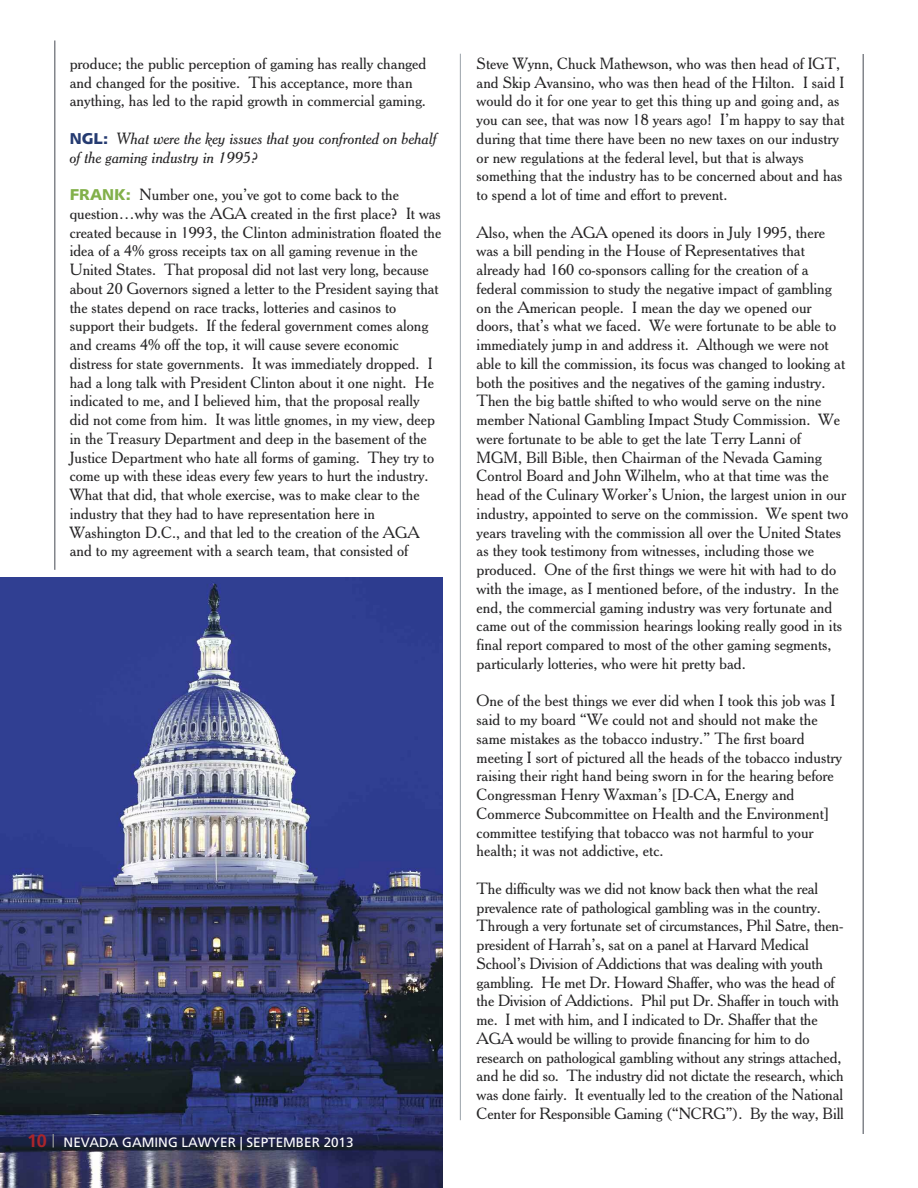
<style>
.page{position:relative;width:918px;height:1188px;background:#fff}
.page>*{position:absolute;margin:0;border:0;box-sizing:border-box;transform-origin:0 0}
.t1{font:15.75px/18.8px "Cheltenham BT";color:#272627}
.t2{font:italic 15.75px/18.8px "Cheltenham BT";color:#272627}
.t3{font:13.5px "Frutiger";color:#fff}
.s1{font-family:"Humanist 531 BT Black A";font-style:normal;color:#253b71}
.s2{font-family:"Humanist 531 BT Black A";color:#82b04a}
.s3{font-weight:700;font-size:18px;color:#ac262a}
</style>
<div class="page">
<hr style="left:54px;top:40px;width:2px;height:530px;background:#82858b">
<hr style="left:460px;top:54px;width:1px;height:1066px;background:#9aa2a9">
<img style="left:0;top:578px;width:443px;height:610px">
<hr style="left:862px;top:54px;width:2px;height:1080px;background:#82858b">
<svg style="left:52px;top:1134px;width:2px;height:14px"></svg>
<p class="t1" style="left:70px;top:54px;width:358px">produce; the public perception of gaming has really changed and changed for the positive. This acceptance, more than anything, has led to the rapid growth in commercial gaming.</p>
<p class="t2" style="left:70px;top:129px;width:368px"><span class="s1">NGL:</span> What were the key issues that you confronted on behalf of the gaming industry in 1995?</p>
<p class="t1" style="left:70px;top:185px;width:373px"><span class="s2">FRANK:</span> Number one, you’ve got to come back to the question…why was the AGA created in the first place? It was created because in 1993, the Clinton administration floated the idea of a 4% gross receipts tax on all gaming revenue in the United States. That proposal did not last very long, because about 20 Governors signed a letter to the President saying that the states depend on race tracks, lotteries and casinos to support their budgets. If the federal government comes along and creams 4% off the top, it will cause severe economic distress for state governments. It was immediately dropped. I had a long talk with President Clinton about it one night. He indicated to me, and I believed him, that the proposal really did not come from him. It was little gnomes, in my view, deep in the Treasury Department and deep in the basement of the Justice Department who hate all forms of gaming. They try to come up with these ideas every few years to hurt the industry.<br>What that did, that whole exercise, was to make clear to the industry that they had to have representation here in Washington D.C., and that led to the creation of the AGA and to my agreement with a search team, that consisted of</p>
<p class="t3" style="left:27px;top:1137px;width:328px"><span class="s3">10</span> NEVADA GAMING LAWYER | SEPTEMBER 2013</p>
<p class="t1" style="left:477px;top:54px;width:369px">Steve Wynn, Chuck Mathewson, who was then head of IGT, and Skip Avansino, who was then head of the Hilton. I said I would do it for one year to get this thing up and going and, as you can see, that was now 18 years ago! I’m happy to say that during that time there have been no new taxes on our industry or new regulations at the federal level, but that is always something that the industry has to be concerned about and has to spend a lot of time and effort to prevent.</p>
<p class="t1" style="left:477px;top:223px;width:373px">Also, when the AGA opened its doors in July 1995, there was a bill pending in the House of Representatives that already had 160 co-sponsors calling for the creation of a federal commission to study the negative impact of gambling on the American people. I mean the day we opened our doors, that’s what we faced. We were fortunate to be able to immediately jump in and address it. Although we were not able to kill the commission, its focus was changed to looking at both the positives and the negatives of the gaming industry.<br>Then the big battle shifted to who would serve on the nine member National Gambling Impact Study Commission. We were fortunate to be able to get the late Terry Lanni of MGM, Bill Bible, then Chairman of the Nevada Gaming Control Board and John Wilhelm, who at that time was the head of the Culinary Worker’s Union, the largest union in our industry, appointed to serve on the commission. We spent two years traveling with the commission all over the United States as they took testimony from witnesses, including those we produced. One of the first things we were hit with had to do with the image, as I mentioned before, of the industry. In the end, the commercial gaming industry was very fortunate and came out of the commission hearings looking really good in its final report compared to most of the other gaming segments, particularly lotteries, who were hit pretty bad.</p>
<p class="t1" style="left:477px;top:692px;width:367px">One of the best things we ever did when I took this job was I said to my board “We could not and should not make the same mistakes as the tobacco industry.” The first board meeting I sort of pictured all the heads of the tobacco industry raising their right hand being sworn in for the hearing before Congressman Henry Waxman’s [D-CA, Energy and Commerce Subcommittee on Health and the Environment] committee testifying that tobacco was not harmful to your health; it was not addictive, etc.</p>
<p class="t1" style="left:477px;top:879px;width:369px">The difficulty was we did not know back then what the real prevalence rate of pathological gambling was in the country.<br>Through a very fortunate set of circumstances, Phil Satre, then&shy;president of Harrah’s, sat on a panel at Harvard Medical School’s Division of Addictions that was dealing with youth gambling. He met Dr. Howard Shaffer, who was the head of the Division of Addictions. Phil put Dr. Shaffer in touch with me. I met with him, and I indicated to Dr. Shaffer that the AGA would be willing to provide financing for him to do research on pathological gambling without any strings attached, and he did so. The industry did not dictate the research, which was done fairly. It eventually led to the creation of the National Center for Responsible Gaming (“NCRG”). By the way, Bill</p>
</div>
